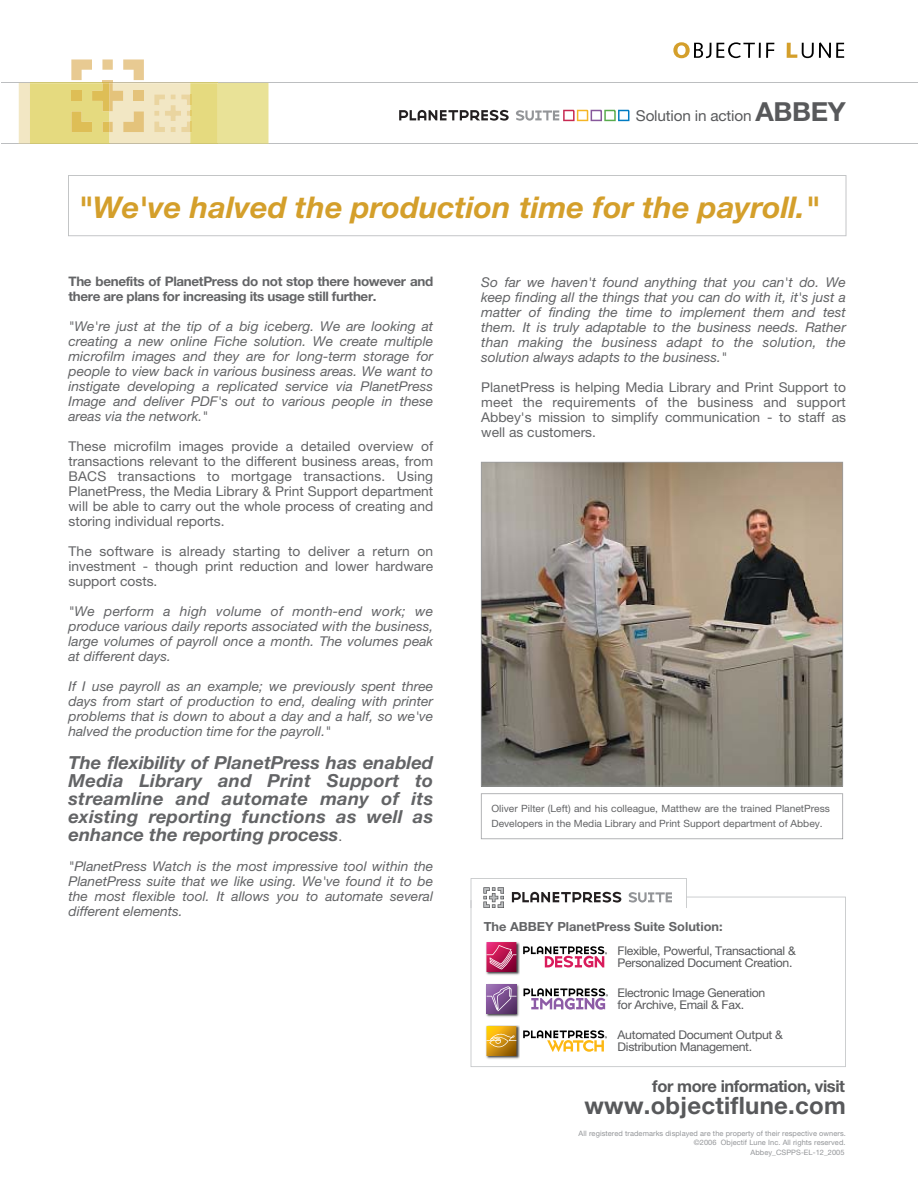
<style>
.page{position:relative;width:918px;height:1188px;background:#fff}
.page>*{position:absolute;margin:0;border:0;box-sizing:border-box;transform-origin:0 0}
.t1{font:italic 700 30px "Helvetica Neue LT";color:#d49f2b}
.t2{font:700 24px "Helvetica Neue LT";letter-spacing:.01em;color:#58595b}
.t3{font:italic 700 18px/18px "Helvetica Neue LT";color:#636466;text-align:justify}
.t4{font:700 16.5px "Helvetica Neue LT";letter-spacing:-.025em;color:#58595b}
.t5{font:15px "Helvetica Neue LT";letter-spacing:-.01em;color:#58595b}
.t6{font:italic 13.5px/15px "Helvetica Neue LT";color:#636466;text-align:justify}
.t7{font:13.5px/15px "Helvetica Neue LT";color:#636466;text-align:justify}
.t8{font:700 13.2px/15px "Helvetica Neue LT";letter-spacing:-.025em;color:#636466}
.t9{font:700 12.6px "Helvetica Neue LT";color:#636466}
.t10{font:12px/12px "Helvetica Neue LT";letter-spacing:-.025em;color:#58595b}
.t11{font:10.05px/14.2px "Helvetica Neue LT";color:#636466}
.t12{font:7.35px "Helvetica Neue LT";letter-spacing:.01em;color:#939598}
.s1{font-weight:700;font-size:26.25px}
.s2{font-weight:400;font-style:normal;font-size:13.5px}
</style>
<div class="page">
<svg style="left:673px;top:42px;width:101px;height:16px"></svg>
<svg style="left:787px;top:42px;width:57px;height:16px"></svg>
<svg style="left:399px;top:110px;width:110px;height:11px"></svg>
<svg style="left:516px;top:110px;width:113px;height:11px"></svg>
<hr style="left:2px;top:82px;width:916px;height:1px;background:#bcbec0">
<hr style="left:2px;top:143px;width:916px;height:1px;background:#bcbec0">
<div style="left:218px;top:83px;width:51px;height:60px;background:#e9e297"></div>
<hr style="left:218px;top:83px;width:51px;height:1px;background:#ccc786">
<hr style="left:218px;top:143px;width:51px;height:1px;background:#ccc786">
<svg style="left:19px;top:59px;width:199px;height:85px"></svg>
<svg style="left:68px;top:175px;width:778px;height:61px"></svg>
<svg style="left:471px;top:897px;width:375px;height:170px"></svg>
<svg style="left:471px;top:878px;width:216px;height:30px"></svg>
<img style="left:486px;top:983px;width:34px;height:34px">
<div style="left:487px;top:984px;width:30px;height:30px;background:linear-gradient(to right,#7a4e8f,#4b2959)"></div>
<svg style="left:524px;top:988px;width:84px;height:22px"></svg>
<svg style="left:487px;top:986px;width:30px;height:25px"></svg>
<img style="left:486px;top:1025px;width:34px;height:34px">
<svg style="left:523px;top:1030px;width:84px;height:22px"></svg>
<svg style="left:486px;top:1026px;width:30px;height:30px"></svg>
<img style="left:486px;top:941px;width:34px;height:34px">
<svg style="left:486px;top:942px;width:30px;height:30px"></svg>
<svg style="left:523px;top:946px;width:84px;height:21px"></svg>
<svg style="left:481px;top:793px;width:362px;height:46px"></svg>
<svg style="left:481px;top:462px;width:362px;height:324px"></svg>
<p class="t5" style="left:636px;top:110px;width:211px">Solution in action <span class="s1">ABBEY</span></p>
<h1 class="t1" style="left:78px;top:197px;width:743px">"We've halved the production time for the payroll."</h1>
<p class="t8" style="left:68px;top:276px;width:366px">The benefits of PlanetPress do not stop there however and there are plans for increasing its usage still further.</p>
<p class="t6" style="left:68px;top:321px;width:366px">"We're just at the tip of a big iceberg. We are looking at creating a new online Fiche solution. We create multiple microfilm images and they are for long-term storage for people to view back in various business areas. We want to instigate developing a replicated service via PlanetPress Image and deliver PDF's out to various people in these areas via the network."</p>
<p class="t7" style="left:68px;top:441px;width:366px">These microfilm images provide a detailed overview of transactions relevant to the different business areas, from BACS transactions to mortgage transactions. Using PlanetPress, the Media Library &amp; Print Support department will be able to carry out the whole process of creating and storing individual reports.</p>
<p class="t7" style="left:68px;top:546px;width:366px">The software is already starting to deliver a return on investment - though print reduction and lower hardware support costs.</p>
<p class="t6" style="left:68px;top:606px;width:366px">"We perform a high volume of month-end work; we produce various daily reports associated with the business, large volumes of payroll once a month. The volumes peak at different days.</p>
<p class="t6" style="left:68px;top:681px;width:366px">If I use payroll as an example; we previously spent three days from start of production to end, dealing with printer problems that is down to about a day and a half, so we've halved the production time for the payroll."</p>
<h3 class="t3" style="left:68px;top:756px;width:366px">The flexibility of PlanetPress has enabled Media Library and Print Support to streamline and automate many of its existing reporting functions as well as enhance the reporting process<span class="s2">.</span></h3>
<p class="t6" style="left:68px;top:861px;width:366px">"PlanetPress Watch is the most impressive tool within the PlanetPress suite that we like using. We've found it to be the most flexible tool. It allows you to automate several different elements.</p>
<p class="t6" style="left:481px;top:276px;width:366px">So far we haven't found anything that you can't do. We keep finding all the things that you can do with it, it's just a matter of finding the time to implement them and test them. It is truly adaptable to the business needs. Rather than making the business adapt to the solution, the solution always adapts to the business."</p>
<p class="t7" style="left:481px;top:381px;width:366px">PlanetPress is helping Media Library and Print Support to meet the requirements of the business and support Abbey's mission to simplify communication - to staff as well as customers.</p>
<p class="t11" style="left:491px;top:803px;width:340px">Oliver Pilter (Left) and his colleague, Matthew are the trained PlanetPress<br>Developers in the Media Library and Print Support department of Abbey.</p>
<p class="t9" style="left:484px;top:922px;width:241px">The ABBEY PlanetPress Suite Solution:</p>
<p class="t10" style="left:618px;top:946px;width:180px">Flexible, Powerful, Transactional &amp;<br>Personalized Document Creation.</p>
<p class="t10" style="left:618px;top:988px;width:149px">Electronic Image Generation for Archive, Email &amp; Fax.</p>
<p class="t10" style="left:618px;top:1030px;width:167px">Automated Document Output &amp;<br>Distribution Management.</p>
<p class="t4" style="left:652px;top:1080px;width:194px">for more information, visit</p>
<h2 class="t2" style="left:584px;top:1097px;width:263px">www.objectiflune.com</h2>
<p class="t12" style="left:579px;top:1130px;width:269px">All registered trademarks displayed are the property of their respective owners.</p>
<p class="t12" style="left:694px;top:1139px;width:153px">©2006 Objectif Lune Inc. All rights reserved.</p>
<p class="t12" style="left:751px;top:1150px;width:95px">Abbey_CSPPS-EL-12_2005</p>
</div>
